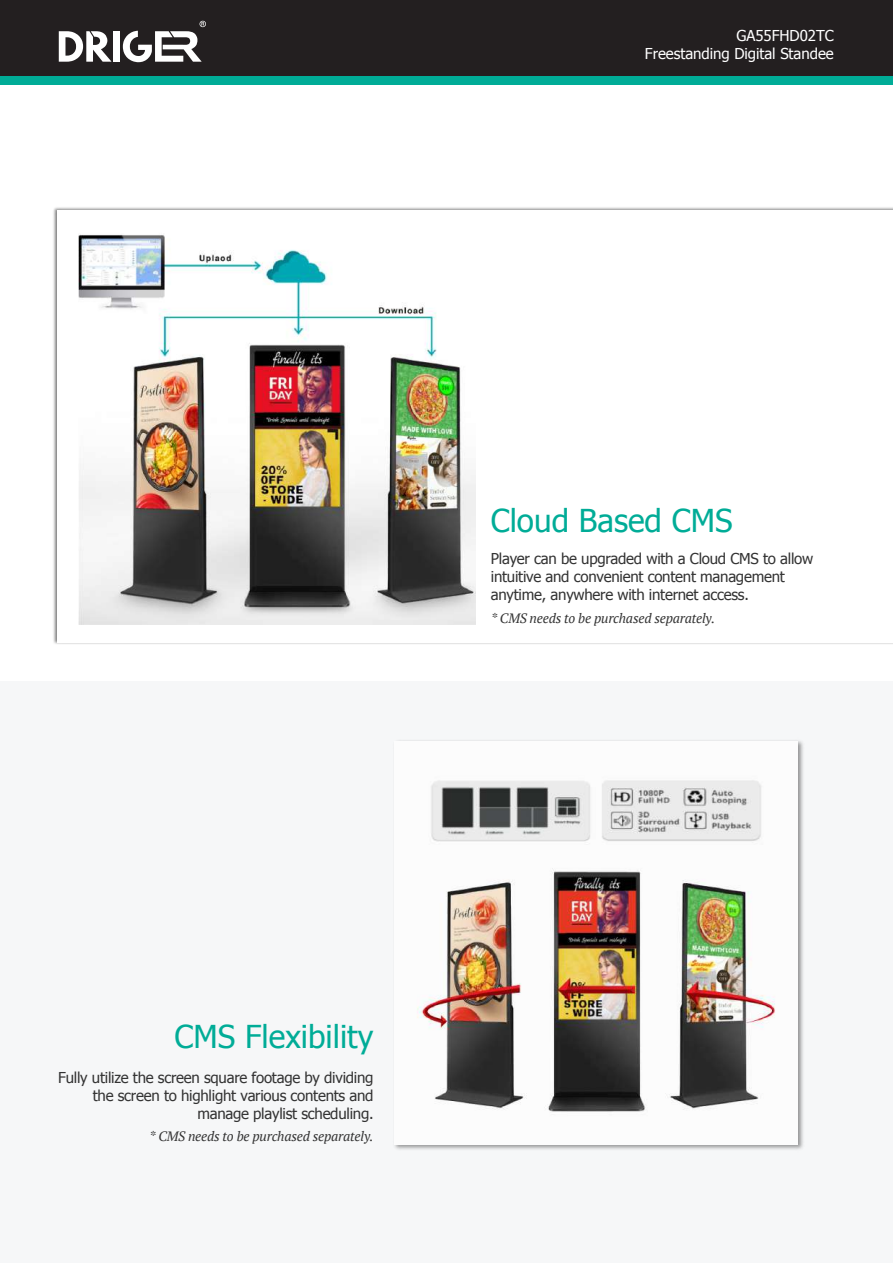
<style>
.page{position:relative;width:893px;height:1263px;background:#fff}
.page>*{position:absolute;margin:0;border:0;box-sizing:border-box;transform-origin:0 0}
.t1{font:31.5px "Tahoma";color:#00ac97}
.t2{font:15px/18px "Tahoma";letter-spacing:-.015em;color:#333}
.t3{font:15px/18px "Tahoma";letter-spacing:-.005em;color:#fff;text-align:right}
.t4{font:italic 13.5px "PT Serif";letter-spacing:-.015em;color:#333}
</style>
<div class="page">
<div style="left:0;top:681px;width:893px;height:582px;background:#f6f7f8"></div>
<img style="left:394px;top:740px;width:409px;height:410px">
<img style="left:395px;top:742px;width:403px;height:403px">
<div style="left:0;top:75px;width:893px;height:9px;background:#00ac97"></div>
<div style="left:0;top:0;width:893px;height:76px;background:#231f20"></div>
<div style="left:113px;top:31px;width:7px;height:31px;background:#fff"></div>
<svg style="left:59px;top:31px;width:53px;height:31px"></svg>
<svg style="left:123px;top:21px;width:83px;height:41px"></svg>
<img style="left:79px;top:234px;width:396px;height:391px">
<p class="t3" style="left:645px;top:26px;width:190px">GA55FHD02TC<br>Freestanding Digital Standee</p>
<h1 class="t1" style="left:491px;top:499px;width:243px">Cloud Based CMS</h1>
<p class="t2" style="left:491px;top:549px;width:324px">Player can be upgraded with a Cloud CMS to allow intuitive and convenient content management anytime, anywhere with internet access.</p>
<p class="t4" style="left:491px;top:609px;width:226px">* CMS needs to be purchased separately.</p>
<h1 class="t1" style="left:175px;top:1016px;width:200px">CMS Flexibility</h1>
<p class="t2" style="left:58px;top:1067px;width:317px;text-align:right">Fully utilize the screen square footage by dividing the screen to highlight various contents and manage playlist scheduling.</p>
<p class="t4" style="left:149px;top:1128px;width:226px">* CMS needs to be purchased separately.</p>
</div>
